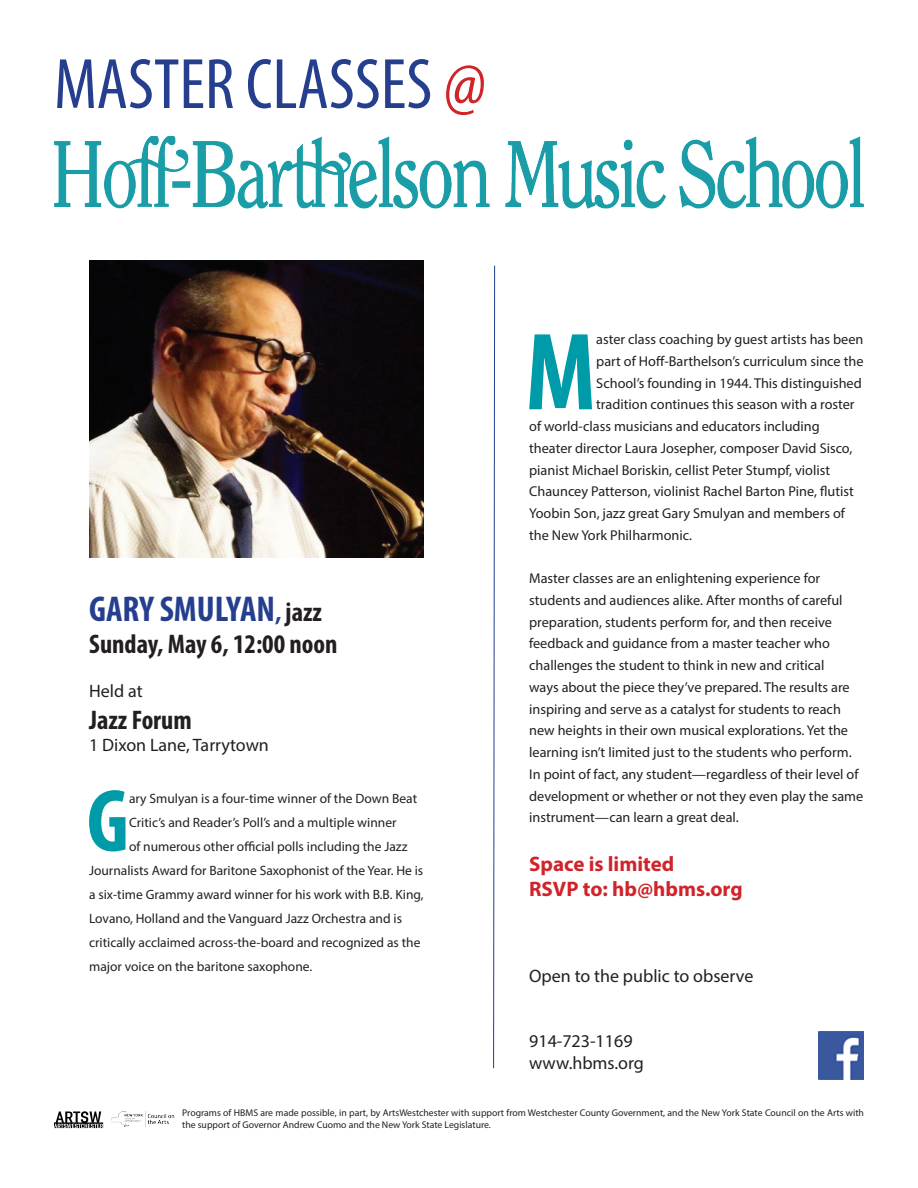
<style>
.page{position:relative;width:918px;height:1188px;background:#fff}
.page>*{position:absolute;margin:0;border:0;box-sizing:border-box;transform-origin:0 0}
.t1{font:700 condensed 111px "Myriad Pro";color:#009ba8}
.t2{font:700 condensed 89.4px "Myriad Pro";color:#009ba8}
.t3{font:condensed 72px "Myriad Pro";color:#253f8e}
.t4{font:700 condensed 36px "Myriad Pro";color:#253f8e}
.t5{font:700 condensed 27px "Myriad Pro";color:#231f20}
.t6{font:700 21px/25.2px "Myriad Pro";color:#d1232a}
.t7{font:18px/21.6px "Myriad Pro";color:#231f20}
.t8{font:14.25px/21.8px "Myriad Pro";color:#231f20}
.t9{font:13.5px "Myriad Pro";color:#231f20}
.t10{font:9.75px/11.7px "Myriad Pro";color:#231f20}
.s1{color:#d1232a}
.s2{font-size:27px}
.s3{font-size:27px;color:#231f20}
</style>
<div class="page">
<img style="left:54px;top:136px;width:810px;height:72px">
<img style="left:89px;top:261px;width:335px;height:297px">
<svg style="left:54px;top:1111px;width:49px;height:17px"></svg>
<img style="left:112px;top:1111px;width:63px;height:16px">
<img style="left:819px;top:1032px;width:45px;height:48px">
<svg style="left:493px;top:265px;width:2px;height:804px;background:#929fc6"></svg>
<h3 class="t3" style="left:54px;top:41px;width:434px">MASTER CLASSES <span class="s1">@</span></h3>
<h3 class="t4" style="left:89px;top:587px;width:234px">GARY SMULYAN<span class="s2">,</span> <span class="s3">jazz</span></h3>
<h3 class="t5" style="left:89px;top:628px;width:250px">Sunday, May 6, 12:00 noon</h3>
<p class="t7" style="left:89px;top:679px;width:55px">Held at</p>
<h3 class="t5" style="left:89px;top:703px;width:104px">Jazz Forum</h3>
<p class="t7" style="left:89px;top:733px;width:181px">1 Dixon Lane, Tarrytown</p>
<h2 class="t2" style="left:87px;top:765px;width:44px">G</h2>
<p class="t9" style="left:129px;top:790px;width:290px">ary Smulyan is a four-time winner of the Down Beat</p>
<p class="t9" style="left:129px;top:814px;width:269px">Critic’s and Reader’s Poll’s and a multiple winner</p>
<p class="t9" style="left:129px;top:838px;width:280px">of numerous other official polls including the Jazz</p>
<p class="t9" style="left:89px;top:862px;width:336px">Journalists Award for Baritone Saxophonist of the Year. He is</p>
<p class="t9" style="left:89px;top:886px;width:336px">a six-time Grammy award winner for his work with B.B. King,</p>
<p class="t9" style="left:89px;top:910px;width:314px">Lovano, Holland and the Vanguard Jazz Orchestra and is</p>
<p class="t9" style="left:89px;top:934px;width:333px">critically acclaimed across-the-board and recognized as the</p>
<p class="t9" style="left:89px;top:958px;width:225px">major voice on the baritone saxophone.</p>
<h1 class="t1" style="left:526px;top:303px;width:72px">M</h1>
<p class="t8" style="left:596px;top:328px;width:269px">aster class coaching by guest artists has been</p>
<p class="t8" style="left:596px;top:350px;width:269px">part of Hoff-Barthelson’s curriculum since the</p>
<p class="t8" style="left:596px;top:372px;width:267px">School’s founding in 1944. This distinguished</p>
<p class="t8" style="left:596px;top:393px;width:260px">tradition continues this season with a roster</p>
<p class="t8" style="left:529px;top:415px;width:292px">of world-class musicians and educators including</p>
<p class="t8" style="left:529px;top:437px;width:325px">theater director Laura Josepher, composer David Sisco,</p>
<p class="t8" style="left:529px;top:459px;width:302px">pianist Michael Boriskin, cellist Peter Stumpf, violist</p>
<p class="t8" style="left:529px;top:480px;width:326px">Chauncey Patterson, violinist Rachel Barton Pine, flutist</p>
<p class="t8" style="left:529px;top:502px;width:317px">Yoobin Son, jazz great Gary Smulyan and members of</p>
<p class="t8" style="left:529px;top:524px;width:164px">the New York Philharmonic.</p>
<p class="t8" style="left:529px;top:567px;width:336px">Master classes are an enlightening experience for students and audiences alike. After months of careful preparation, students perform for, and then receive feedback and guidance from a master teacher who challenges the student to think in new and critical<br>ways about the piece they’ve prepared. The results are inspiring and serve as a catalyst for students to reach new heights in their own musical explorations. Yet the learning isn’t limited just to the students who perform.<br>In point of fact, any student—regardless of their level of development or whether or not they even play the same instrument—can learn a great deal.</p>
<h3 class="t6" style="left:529px;top:850px;width:215px">Space is limited<br>RSVP to: hb@hbms.org</h3>
<p class="t7" style="left:529px;top:965px;width:226px">Open to the public to observe</p>
<p class="t7" style="left:529px;top:1030px;width:116px">914-723-1169 www.hbms.org</p>
<p class="t10" style="left:182px;top:1107px;width:683px">Programs of HBMS are made possible, in part, by ArtsWestchester with support from Westchester County Government, and the New York State Council on the Arts with the support of Governor Andrew Cuomo and the New York State Legislature.</p>
</div>
